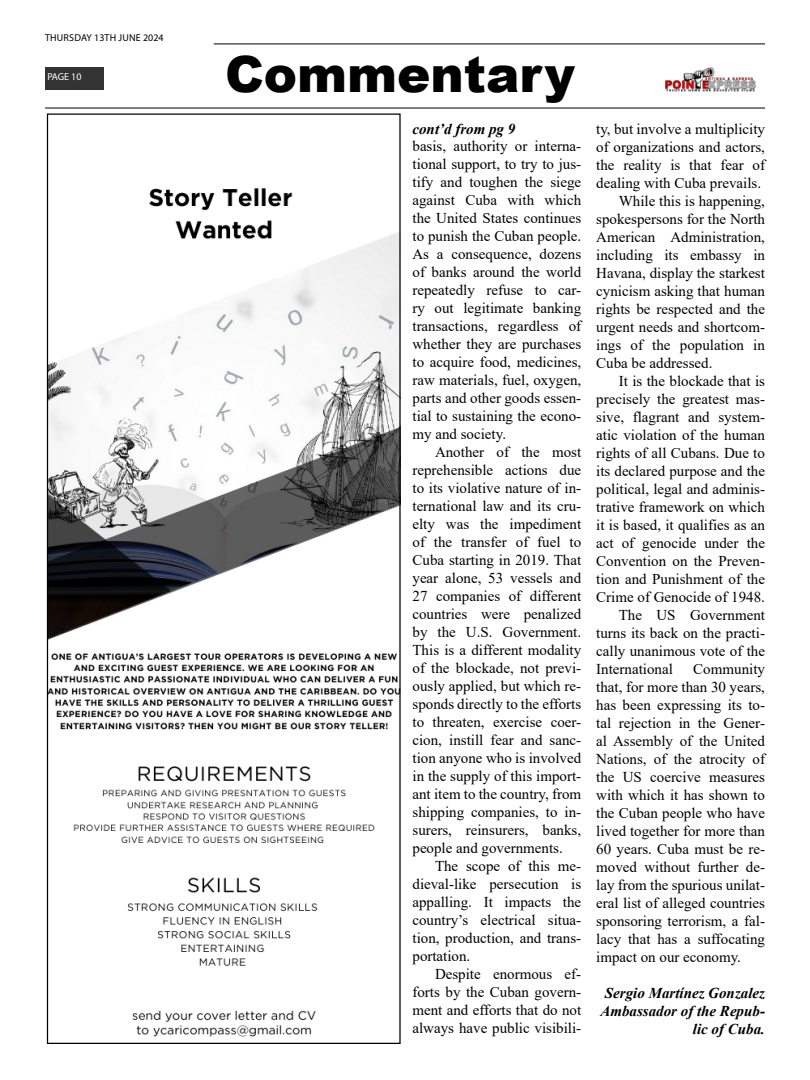
<style>
.page{position:relative;width:810px;height:1080px;background:#fff}
.page>*{position:absolute;margin:0;border:0;box-sizing:border-box;transform-origin:0 0}
.t1{font:900 50px "Arial";color:#000}
.t2{font:15px/18px "Times New Roman";color:#000;text-align:justify}
.t3{font:italic 700 15px/18px "Times New Roman";color:#000;text-align:right}
.t4{font:10px "Myriad Pro";letter-spacing:.02em;color:#000}
.t5{font:10px "Myriad Pro";letter-spacing:-.005em;color:#fff}
</style>
<div class="page">
<hr style="left:214px;top:43px;width:551px;height:2px;background:#333">
<div style="left:45px;top:67px;width:58px;height:22px;background:#333"></div>
<img style="left:665px;top:67px;width:91px;height:25px">
<hr style="left:45px;top:107px;width:720px;height:2px;background:#333">
<img style="left:49px;top:188px;width:350px;height:849px">
<p class="t4" style="left:45px;top:31px;width:120px">THURSDAY 13TH JUNE 2024</p>
<p class="t5" style="left:47px;top:71px;width:36px">PAGE 10</p>
<h1 class="t1" style="left:225px;top:37px;width:352px">Commentary</h1>
<p class="t3" style="left:412px;top:119px;width:104px">cont’d from pg 9</p>
<p class="t2" style="left:412px;top:136px;width:170px">basis, authority or interna&shy;tional support, to try to jus&shy;tify and toughen the siege against Cuba with which the United States continues to punish the Cuban people.<br>As a consequence, dozens of banks around the world repeatedly refuse to car&shy;ry out legitimate banking transactions, regardless of whether they are purchases to acquire food, medicines, raw materials, fuel, oxygen, parts and other goods essen&shy;tial to sustaining the econo&shy;my and society.</p>
<p class="t2" style="left:412px;top:442px;width:170px;text-indent:22px">Another of the most reprehensible actions due to its violative nature of in&shy;ternational law and its cru&shy;elty was the impediment of the transfer of fuel to Cuba starting in 2019. That year alone, 53 vessels and 27 companies of different countries were penalized by the U.S. Government.<br>This is a different modality of the blockade, not previ&shy;ously applied, but which re&shy;sponds directly to the efforts to threaten, exercise coer&shy;cion, instill fear and sanc&shy;tion anyone who is involved in the supply of this import&shy;ant item to the country, from shipping companies, to in&shy;surers, reinsurers, banks, people and governments.</p>
<p class="t2" style="left:412px;top:856px;width:170px;text-indent:22px">The scope of this me&shy;dieval-like persecution is appalling. It impacts the country’s electrical situa&shy;tion, production, and trans&shy;portation.</p>
<p class="t2" style="left:412px;top:964px;width:170px;text-indent:22px">Despite enormous ef&shy;forts by the Cuban govern&shy;ment and efforts that do not always have public visibili-</p>
<p class="t2" style="left:596px;top:120px;width:170px">ty, but involve a multiplicity</p>
<p class="t2" style="left:596px;top:138px;width:170px">of organizations and actors,</p>
<p class="t2" style="left:596px;top:156px;width:170px">the reality is that fear of</p>
<p class="t2" style="left:596px;top:174px;width:166px">dealing with Cuba prevails.</p>
<p class="t2" style="left:619px;top:192px;width:148px">While this is happening,</p>
<p class="t2" style="left:596px;top:210px;width:170px">spokespersons for the North</p>
<p class="t2" style="left:596px;top:228px;width:170px">American Administration,</p>
<p class="t2" style="left:596px;top:246px;width:170px">including its embassy in</p>
<p class="t2" style="left:596px;top:264px;width:170px">Havana, display the starkest</p>
<p class="t2" style="left:596px;top:282px;width:170px">cynicism asking that human</p>
<p class="t2" style="left:596px;top:300px;width:170px">rights be respected and the</p>
<p class="t2" style="left:596px;top:318px;width:170px">urgent needs and shortcom-</p>
<p class="t2" style="left:596px;top:336px;width:170px">ings of the population in</p>
<p class="t2" style="left:596px;top:354px;width:118px">Cuba be addressed.</p>
<p class="t2" style="left:619px;top:372px;width:148px">It is the blockade that is</p>
<p class="t2" style="left:596px;top:390px;width:170px">precisely the greatest mas-</p>
<p class="t2" style="left:596px;top:408px;width:170px">sive, flagrant and system-</p>
<p class="t2" style="left:596px;top:426px;width:170px">atic violation of the human</p>
<p class="t2" style="left:596px;top:444px;width:170px">rights of all Cubans. Due to</p>
<p class="t2" style="left:596px;top:462px;width:170px">its declared purpose and the</p>
<p class="t2" style="left:596px;top:480px;width:170px">political, legal and adminis-</p>
<p class="t2" style="left:596px;top:498px;width:170px">trative framework on which</p>
<p class="t2" style="left:596px;top:516px;width:170px">it is based, it qualifies as an</p>
<p class="t2" style="left:596px;top:534px;width:170px">act of genocide under the</p>
<p class="t2" style="left:596px;top:552px;width:170px">Convention on the Preven-</p>
<p class="t2" style="left:596px;top:570px;width:170px">tion and Punishment of the</p>
<p class="t2" style="left:596px;top:588px;width:170px">Crime of Genocide of 1948.</p>
<p class="t2" style="left:619px;top:606px;width:148px">The US Government</p>
<p class="t2" style="left:596px;top:624px;width:170px">turns its back on the practi-</p>
<p class="t2" style="left:596px;top:642px;width:170px">cally unanimous vote of the</p>
<p class="t2" style="left:596px;top:660px;width:78px">International</p>
<p class="t2" style="left:596px;top:660px;width:170px;text-indent:97px">Community that, for more than 30 years, has been expressing its to&shy;tal rejection in the Gener&shy;al Assembly of the United Nations, of the atrocity of the US coercive measures with which it has shown to the Cuban people who have lived together for more than 60 years. Cuba must be re&shy;moved without further de&shy;lay from the spurious unilat&shy;eral list of alleged countries sponsoring terrorism, a fal&shy;lacy that has a suffocating impact on our economy.</p>
<p class="t3" style="left:600px;top:984px;width:166px">Sergio Martínez Gonzalez<br>Ambassador of the Repub&shy;lic of Cuba.</p>
</div>
